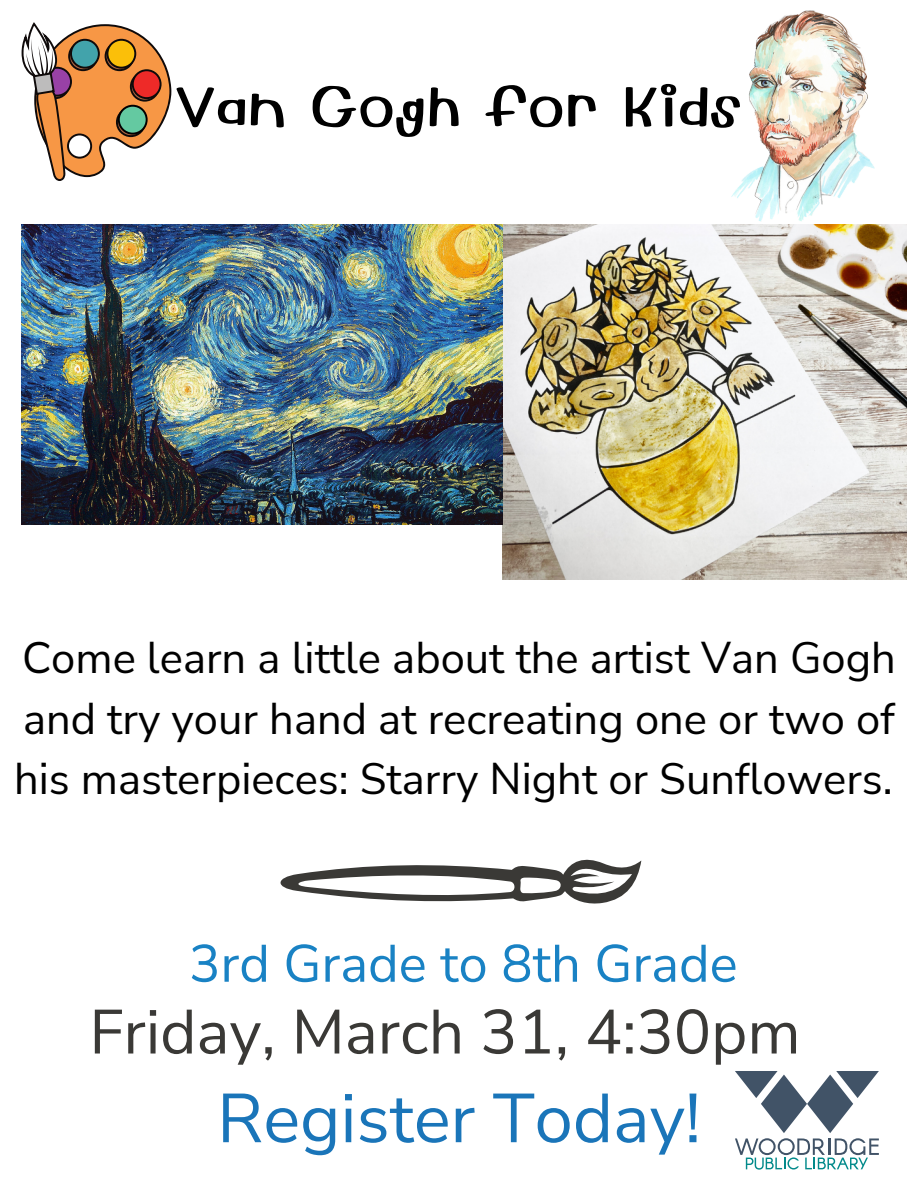
<style>
.page{position:relative;width:918px;height:1188px;background:#fff}
.page>*{position:absolute;margin:0;border:0;box-sizing:border-box;transform-origin:0 0}
.t1{font:69px "Nunito Sans";color:#1a75b9}
.t2{font:62.25px "Nunito Sans";color:#3a3936}
.t3{font:54px "Happy Thursday";color:#000}
.t4{font:52.5px "Nunito Sans";color:#1982c4}
.t5{font:43.5px/60.8px "Nunito Sans";color:#000;text-align:justify}
</style>
<div class="page">
<img style="left:502px;top:224px;width:404px;height:356px">
<svg style="left:735px;top:1071px;width:144px;height:99px"></svg>
<img style="left:21px;top:224px;width:482px;height:301px">
<svg style="left:22px;top:22px;width:150px;height:159px"></svg>
<img style="left:732px;top:11px;width:143px;height:211px">
<svg style="left:280px;top:859px;width:362px;height:45px"></svg>
<p class="t3" style="left:175px;top:61px;width:570px">Van Gogh for Kids</p>
<p class="t5" style="left:14px;top:628px;width:883px">Come learn a little about the artist Van Gogh and try your hand at recreating one or two of his masterpieces: Starry Night or Sunflowers.</p>
<p class="t4" style="left:189px;top:929px;width:550px">3rd Grade to 8th Grade</p>
<h2 class="t2" style="left:89px;top:991px;width:713px">Friday, March 31, 4:30pm</h2>
<h1 class="t1" style="left:217px;top:1072px;width:485px">Register Today!</h1>
</div>
